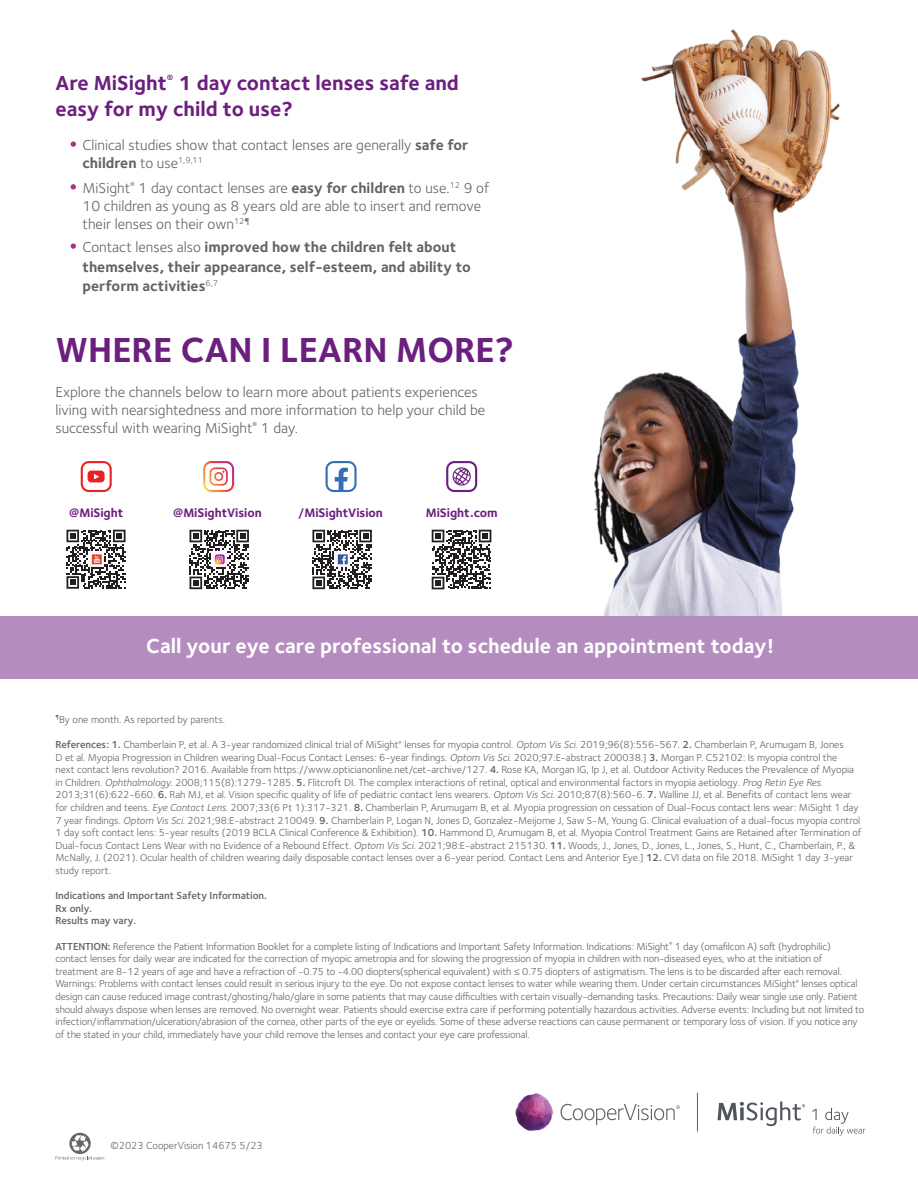
<style>
.page{position:relative;width:918px;height:1188px;background:#fff}
.page>*{position:absolute;margin:0;border:0;box-sizing:border-box;transform-origin:0 0}
.t1{font:700 36px "Foundry Sterling";color:#6b1f7e}
.t2{font:700 21px "Foundry Sterling";color:#fff}
.t3{font:700 21px/25.2px "Foundry Sterling";color:#6b1f7e}
.t4{font:15px/18px "Foundry Sterling";color:#636366}
.t5{font:700 15px/19.5px "Foundry Sterling";color:#636366}
.t6{font:700 12.75px "Foundry Sterling";letter-spacing:-.005em;color:#6b1f7e}
.t7{font:10.5px/12.6px "Foundry Sterling";letter-spacing:-.01em;color:#636366}
.t8{font:600 10.5px "Foundry Sterling";color:#636366}
.s1{font-weight:800;font-size:21px;color:#fff}
.s2{font-weight:700}
.s3{font-weight:400}
.s4{font-weight:600}
.s5{font-style:italic}
</style>
<div class="page">
<img style="left:594px;top:29px;width:246px;height:587px">
<svg style="left:718px;top:1101px;width:87px;height:25px"></svg>
<svg style="left:812px;top:1108px;width:54px;height:28px"></svg>
<hr style="left:697px;top:1093px;width:1px;height:39px;background:#636366">
<img style="left:515px;top:1093px;width:38px;height:38px">
<svg style="left:561px;top:1104px;width:119px;height:21px"></svg>
<svg style="left:69px;top:1133px;width:22px;height:21px"></svg>
<svg style="left:56px;top:1135px;width:49px;height:25px"></svg>
<div style="left:0;top:616px;width:918px;height:62px;background:#b48cbf"></div>
<svg style="left:203px;top:461px;width:31px;height:31px"></svg>
<svg style="left:81px;top:461px;width:31px;height:31px"></svg>
<svg style="left:67px;top:530px;width:59px;height:59px"></svg>
<img style="left:89px;top:552px;width:14px;height:14px">
<svg style="left:190px;top:530px;width:59px;height:59px"></svg>
<img style="left:212px;top:552px;width:14px;height:14px">
<svg style="left:326px;top:461px;width:31px;height:31px"></svg>
<svg style="left:312px;top:530px;width:60px;height:59px"></svg>
<img style="left:335px;top:552px;width:14px;height:14px">
<svg style="left:446px;top:461px;width:31px;height:31px"></svg>
<svg style="left:432px;top:530px;width:59px;height:59px"></svg>
<p class="t3" style="left:56px;top:72px;width:405px">Are MiSight<sup>®</sup> 1 day contact lenses safe and easy for my child to use?</p>
<p class="t4" style="left:82px;top:136px;width:387px;text-indent:-14px"><span class="s1">•</span> Clinical studies show that contact lenses are generally <span class="s2">safe for children</span> to use<sup>1,9,11</sup></p>
<p class="t4" style="left:82px;top:179px;width:408px;text-indent:-14px"><span class="s1">•</span> MiSight<sup>®</sup> 1 day contact lenses are <span class="s2">easy for children</span> to use.<sup>12</sup> 9 of<br>10 children as young as 8 years old are able to insert and remove their lenses on their own<sup>12¶</sup></p>
<p class="t5" style="left:82px;top:238px;width:390px;text-indent:-14px"><span class="s1">•</span> <span class="s3">Contact lenses also</span> improved how the children felt about themselves, their appearance, self-esteem, and ability to perform activities<sup>6,7</sup></p>
<p class="t1" style="left:56px;top:328px;width:460px">WHERE CAN I LEARN MORE?</p>
<p class="t4" style="left:56px;top:383px;width:431px">Explore the channels below to learn more about patients experiences living with nearsightedness and more information to help your child be successful with wearing MiSight<sup>®</sup> 1 day.</p>
<p class="t6" style="left:69px;top:505px;width:56px">@MiSight</p>
<p class="t6" style="left:173px;top:505px;width:90px">@MiSightVision</p>
<p class="t6" style="left:298px;top:505px;width:86px">/MiSightVision</p>
<p class="t6" style="left:426px;top:505px;width:73px">MiSight.com</p>
<p class="t2" style="left:146px;top:634px;width:630px">Call your eye care professional to schedule an appointment today!</p>
<p class="t7" style="left:56px;top:713px;width:171px"><sup>¶</sup>By one month. As reported by parents.</p>
<p class="t7" style="left:55px;top:738px;width:808px"><span class="s4">References: 1.</span> Chamberlain P, et al. A 3-year randomized clinical trial of MiSight<sup>®</sup> lenses for myopia control. <span class="s5">Optom Vis Sci.</span> 2019;96(8):556-567. <span class="s4">2.</span> Chamberlain P, Arumugam B, Jones<br>D et al. Myopia Progression in Children wearing Dual-Focus Contact Lenses: 6-year findings. <span class="s5">Optom Vis Sci.</span> 2020;97:E-abstract 200038.] <span class="s4">3.</span> Morgan P. C52102: Is myopia control the<br>next contact lens revolution? 2016. Available from https://www.opticianonline.net/cet-archive/127. <span class="s4">4.</span> Rose KA, Morgan IG, Ip J, et al. Outdoor Activity Reduces the Prevalence of Myopia in Children. <span class="s5">Ophthalmology.</span> 2008;115(8):1279-1285. <span class="s4">5.</span> Flitcroft DI. The complex interactions of retinal, optical and environmental factors in myopia aetiology. <span class="s5">Prog Retin Eye Res.<br></span>2013;31(6):622-660. <span class="s4">6.</span> Rah MJ, et al. Vision specific quality of life of pediatric contact lens wearers. <span class="s5">Optom Vis Sci.</span> 2010;87(8):560-6. <span class="s4">7.</span> Walline JJ, et al. Benefits of contact lens wear for children and teens. <span class="s5">Eye Contact Lens.</span> 2007;33(6 Pt 1):317-321. <span class="s4">8.</span> Chamberlain P, Arumugam B, et al. Myopia progression on cessation of Dual-Focus contact lens wear: MiSight 1 day 7 year findings. <span class="s5">Optom Vis Sci.</span> 2021;98:E-abstract 210049. <span class="s4">9.</span> Chamberlain P, Logan N, Jones D, Gonzalez-Meijome J, Saw S-M, Young G. Clinical evaluation of a dual-focus myopia control 1 day soft contact lens: 5-year results (2019 BCLA Clinical Conference &amp; Exhibition). <span class="s4">10.</span> Hammond D, Arumugam B, et al. Myopia Control Treatment Gains are Retained after Termination of Dual-focus Contact Lens Wear with no Evidence of a Rebound Effect. <span class="s5">Optom Vis Sci.</span> 2021;98:E-abstract 215130. <span class="s4">11.</span> Woods, J., Jones, D., Jones, L., Jones, S., Hunt, C., Chamberlain, P., &amp; McNally, J. (2021). Ocular health of children wearing daily disposable contact lenses over a 6-year period. Contact Lens and Anterior Eye.] <span class="s4">12.</span> CVI data on file 2018. MiSight 1 day 3-year study report.</p>
<p class="t8" style="left:55px;top:890px;width:213px">Indications and Important Safety Information.</p>
<p class="t8" style="left:55px;top:902px;width:38px">Rx only.</p>
<p class="t8" style="left:55px;top:915px;width:82px">Results may vary.</p>
<p class="t7" style="left:55px;top:940px;width:810px"><span class="s4">ATTENTION:</span> Reference the Patient Information Booklet for a complete listing of Indications and Important Safety Information. Indications: MiSight<sup>®</sup> 1 day (omafilcon A) soft (hydrophilic) contact lenses for daily wear are indicated for the correction of myopic ametropia and for slowing the progression of myopia in children with non-diseased eyes, who at the initiation of treatment are 8-12 years of age and have a refraction of -0.75 to -4.00 diopters(spherical equivalent) with ≤ 0.75 diopters of astigmatism. The lens is to be discarded after each removal.<br>Warnings: Problems with contact lenses could result in serious injury to the eye. Do not expose contact lenses to water while wearing them. Under certain circumstances MiSight<sup>®</sup> lenses optical design can cause reduced image contrast/ghosting/halo/glare in some patients that may cause difficulties with certain visually-demanding tasks. Precautions: Daily wear single use only. Patient should always dispose when lenses are removed. No overnight wear. Patients should exercise extra care if performing potentially hazardous activities. Adverse events: Including but not limited to infection/inflammation/ulceration/abrasion of the cornea, other parts of the eye or eyelids. Some of these adverse reactions can cause permanent or temporary loss of vision. If you notice any of the stated in your child, immediately have your child remove the lenses and contact your eye care professional.</p>
<p class="t7" style="left:111px;top:1139px;width:154px">©2023 CooperVision 14675 5/23</p>
</div>
